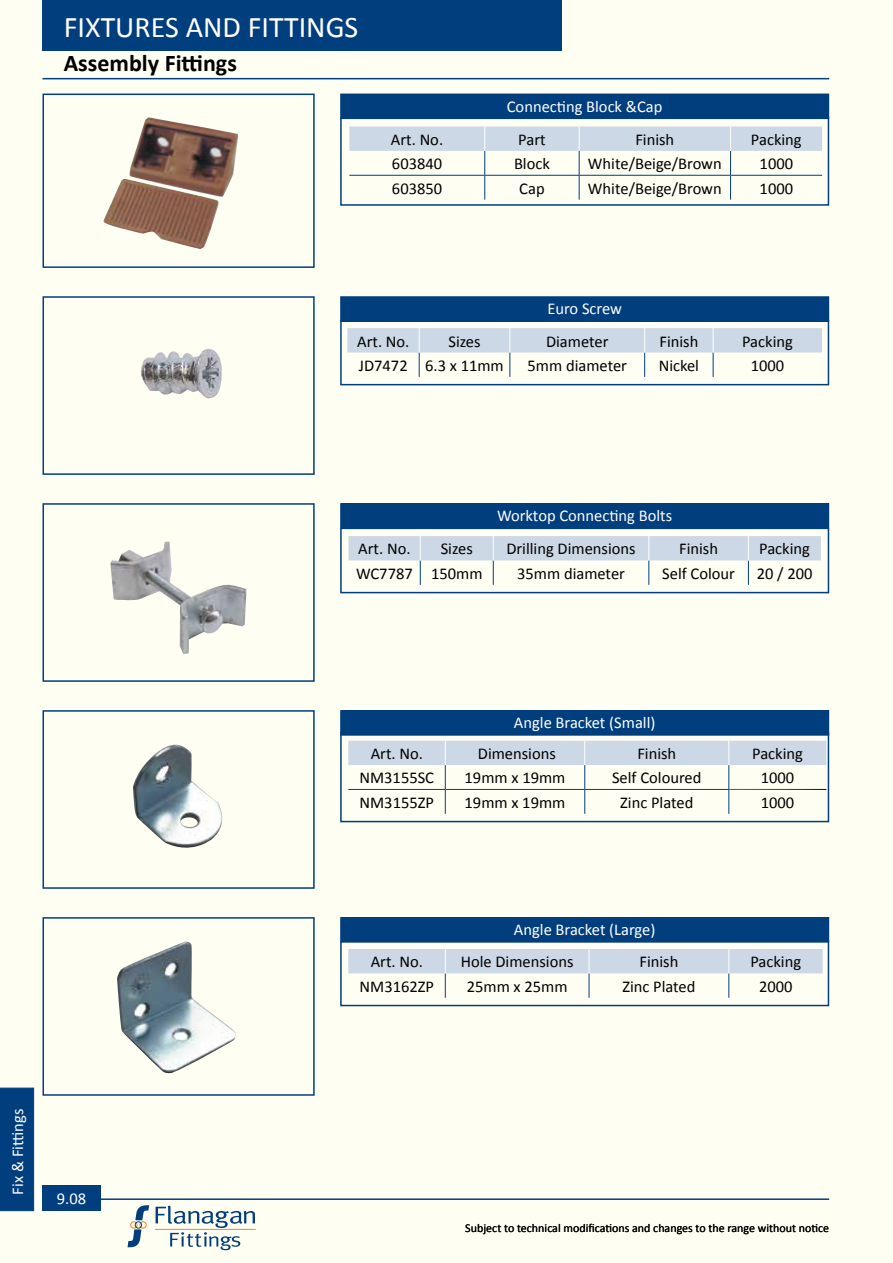
<style>
.page{position:relative;width:893px;height:1263px;background:#fffef2}
.page>*{position:absolute;margin:0;border:0;box-sizing:border-box;transform-origin:0 0}
.t1{font:30px "Calibri";color:#fff}
.t2{font:700 24px "Calibri";color:#000}
.t3{font:16.5px "Calibri";color:#000}
.t4{font:16.5px "Calibri";color:#fff}
.t5{font:12px "Calibri";color:#000}
</style>
<div class="page">
<hr style="left:43px;top:1198px;width:786px;height:2px;background:#003e7e">
<hr style="left:43px;top:78px;width:786px;height:1px;background:#003e7e">
<svg style="left:128px;top:1205px;width:21px;height:42px"></svg>
<svg style="left:156px;top:1205px;width:99px;height:45px"></svg>
<hr style="left:155px;top:1229px;width:101px;height:1px;background:#f58426">
<div style="left:43px;top:0;width:519px;height:50px;background:#003e7e"></div>
<div style="left:43px;top:1186px;width:58px;height:25px;background:#003e7e"></div>
<div style="left:0;top:1088px;width:34px;height:123px;background:#003e7e"></div>
<img style="left:103px;top:117px;width:136px;height:132px">
<div style="left:43px;top:94px;width:272px;height:174px;border:2px solid #003e7e"></div>
<div style="left:341px;top:94px;width:487px;height:24px;background:#003e7e"></div>
<div style="left:340px;top:117px;width:489px;height:89px;border:2px solid #003e7e"></div>
<svg style="left:349px;top:126px;width:473px;height:74px"></svg>
<img style="left:141px;top:349px;width:81px;height:50px">
<div style="left:43px;top:296px;width:272px;height:179px;border:2px solid #003e7e"></div>
<div style="left:341px;top:297px;width:487px;height:24px;background:#003e7e"></div>
<div style="left:340px;top:296px;width:489px;height:26px;border:2px solid #003e7e"></div>
<div style="left:340px;top:320px;width:489px;height:65px;border:2px solid #003e7e"></div>
<svg style="left:347px;top:328px;width:475px;height:49px"></svg>
<img style="left:110px;top:541px;width:136px;height:113px">
<div style="left:43px;top:503px;width:272px;height:179px;border:2px solid #003e7e"></div>
<div style="left:341px;top:504px;width:487px;height:24px;background:#003e7e"></div>
<div style="left:340px;top:503px;width:489px;height:26px;border:2px solid #003e7e"></div>
<div style="left:340px;top:528px;width:489px;height:65px;border:2px solid #003e7e"></div>
<svg style="left:348px;top:536px;width:473px;height:49px"></svg>
<img style="left:133px;top:745px;width:90px;height:103px">
<div style="left:43px;top:710px;width:272px;height:179px;border:2px solid #003e7e"></div>
<div style="left:341px;top:711px;width:487px;height:24px;background:#003e7e"></div>
<div style="left:340px;top:710px;width:489px;height:26px;border:2px solid #003e7e"></div>
<div style="left:340px;top:732px;width:489px;height:90px;border:2px solid #003e7e"></div>
<svg style="left:348px;top:741px;width:478px;height:73px"></svg>
<img style="left:117px;top:941px;width:119px;height:133px">
<div style="left:43px;top:917px;width:272px;height:179px;border:2px solid #003e7e"></div>
<div style="left:341px;top:918px;width:487px;height:24px;background:#003e7e"></div>
<div style="left:340px;top:917px;width:489px;height:26px;border:2px solid #003e7e"></div>
<div style="left:340px;top:940px;width:489px;height:66px;border:2px solid #003e7e"></div>
<svg style="left:348px;top:949px;width:475px;height:49px"></svg>
<h1 class="t1" style="left:43px;top:6px;width:311px">DRAWE S AND RUNNERS</h1>
<h1 class="t1" style="left:64px;top:8px;width:296px">FIXTURES AND FITTINGS</h1>
<h2 class="t2" style="left:64px;top:48px;width:175px">Assembly Fittings</h2>
<p class="t4" style="left:507px;top:96px;width:157px">Connecting Block &amp;Cap</p>
<p class="t3" style="left:391px;top:129px;width:54px">Art. No.</p>
<p class="t3" style="left:518px;top:129px;width:29px">Part</p>
<p class="t3" style="left:635px;top:129px;width:40px">Finish</p>
<p class="t3" style="left:751px;top:129px;width:52px">Packing</p>
<p class="t3" style="left:392px;top:153px;width:52px">603840</p>
<p class="t3" style="left:514px;top:153px;width:37px">Block</p>
<p class="t3" style="left:588px;top:153px;width:135px">White/Beige/Brown</p>
<p class="t3" style="left:760px;top:153px;width:35px">1000</p>
<p class="t3" style="left:392px;top:178px;width:52px">603850</p>
<p class="t3" style="left:519px;top:178px;width:27px">Cap</p>
<p class="t3" style="left:588px;top:178px;width:135px">White/Beige/Brown</p>
<p class="t3" style="left:760px;top:178px;width:35px">1000</p>
<p class="t4" style="left:547px;top:298px;width:76px">Euro Screw</p>
<p class="t3" style="left:357px;top:331px;width:54px">Art. No.</p>
<p class="t3" style="left:448px;top:331px;width:34px">Sizes</p>
<p class="t3" style="left:546px;top:331px;width:64px">Diameter</p>
<p class="t3" style="left:659px;top:331px;width:40px">Finish</p>
<p class="t3" style="left:742px;top:331px;width:52px">Packing</p>
<p class="t3" style="left:359px;top:355px;width:146px">JD7472 6.3 x 11mm</p>
<p class="t3" style="left:527px;top:355px;width:101px">5mm diameter</p>
<p class="t3" style="left:659px;top:355px;width:42px">Nickel</p>
<p class="t3" style="left:751px;top:355px;width:35px">1000</p>
<p class="t4" style="left:7px;top:1194px;width:87px;rotate:-90deg">Fix &amp; Fittings</p>
<p class="t4" style="left:57px;top:1188px;width:31px">9.08</p>
<p class="t4" style="left:497px;top:505px;width:177px">Worktop Connecting Bolts</p>
<p class="t3" style="left:358px;top:539px;width:54px">Art. No.</p>
<p class="t3" style="left:441px;top:539px;width:34px">Sizes</p>
<p class="t3" style="left:506px;top:539px;width:131px">Drilling Dimensions</p>
<p class="t3" style="left:679px;top:539px;width:40px">Finish</p>
<p class="t3" style="left:759px;top:539px;width:52px">Packing</p>
<p class="t3" style="left:356px;top:563px;width:128px">WC7787 150mm</p>
<p class="t3" style="left:517px;top:563px;width:109px">35mm diameter</p>
<p class="t3" style="left:662px;top:563px;width:74px">Self Colour</p>
<p class="t3" style="left:757px;top:563px;width:57px">20 / 200</p>
<p class="t4" style="left:514px;top:712px;width:143px">Angle Bracket (Small)</p>
<p class="t3" style="left:371px;top:743px;width:54px">Art. No.</p>
<p class="t3" style="left:478px;top:743px;width:80px">Dimensions</p>
<p class="t3" style="left:637px;top:743px;width:40px">Finish</p>
<p class="t3" style="left:752px;top:743px;width:52px">Packing</p>
<p class="t3" style="left:359px;top:767px;width:76px">NM3155SC</p>
<p class="t3" style="left:465px;top:767px;width:102px">19mm x 19mm</p>
<p class="t3" style="left:612px;top:767px;width:91px">Self Coloured</p>
<p class="t3" style="left:761px;top:767px;width:35px">1000</p>
<p class="t3" style="left:360px;top:792px;width:76px">NM3155ZP</p>
<p class="t3" style="left:465px;top:792px;width:102px">19mm x 19mm</p>
<p class="t3" style="left:620px;top:792px;width:75px">Zinc Plated</p>
<p class="t3" style="left:761px;top:792px;width:35px">1000</p>
<p class="t4" style="left:514px;top:919px;width:143px">Angle Bracket (Large)</p>
<p class="t3" style="left:371px;top:951px;width:54px">Art. No.</p>
<p class="t3" style="left:461px;top:951px;width:114px">Hole Dimensions</p>
<p class="t3" style="left:639px;top:951px;width:40px">Finish</p>
<p class="t3" style="left:750px;top:951px;width:52px">Packing</p>
<p class="t3" style="left:360px;top:976px;width:76px">NM3162ZP</p>
<p class="t3" style="left:467px;top:976px;width:102px">25mm x 25mm</p>
<p class="t3" style="left:622px;top:976px;width:75px">Zinc Plated</p>
<p class="t3" style="left:759px;top:976px;width:35px">2000</p>
<p class="t5" style="left:465px;top:1221px;width:365px">Subject to technical modifications and changes to the range without notice</p>
</div>
